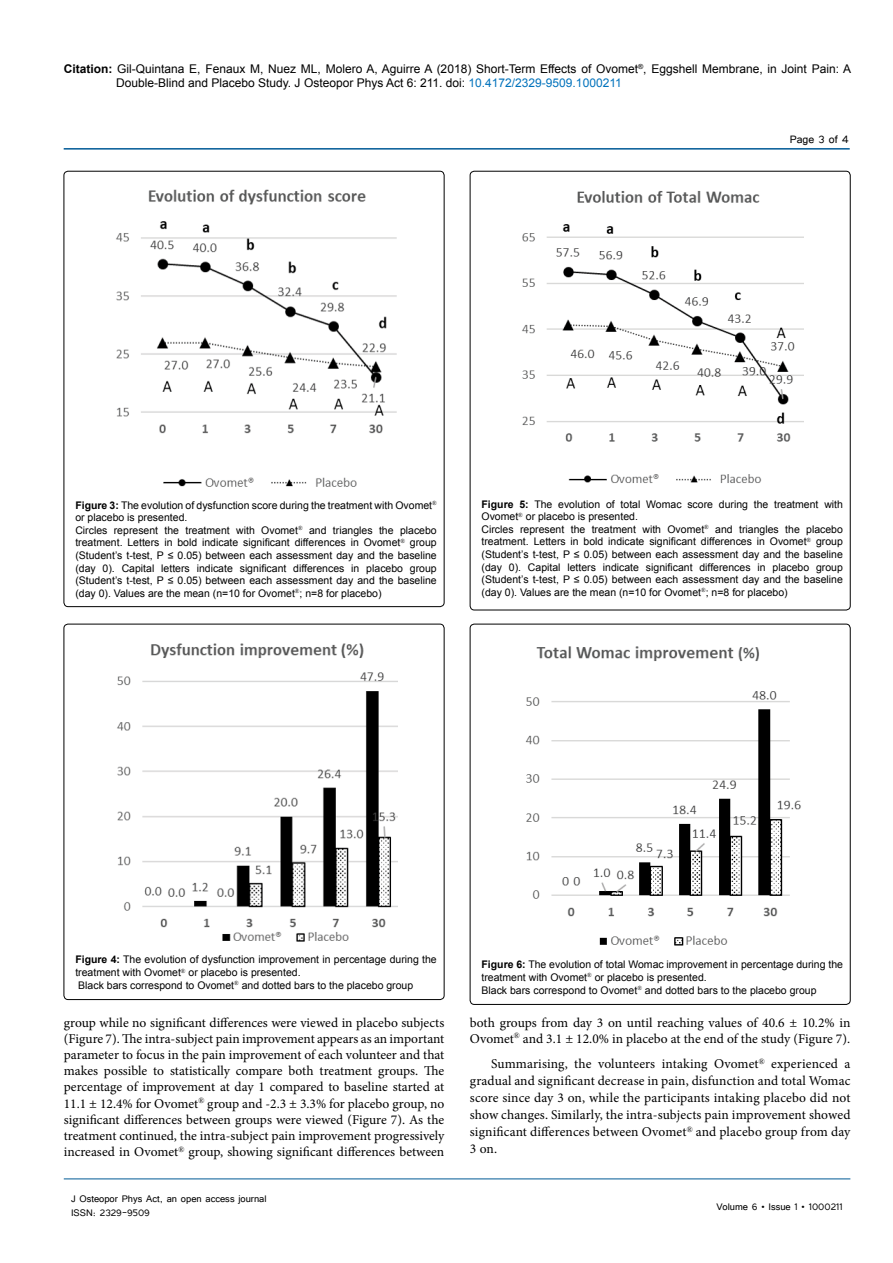
<style>
.page{position:relative;width:893px;height:1263px;background:#fff}
.page>*{position:absolute;margin:0;border:0;box-sizing:border-box;transform-origin:0 0}
.t1{font:13.5px/16.2px "Minion Pro";color:#000;text-align:justify}
.t2{font:13.5px "Tunga";color:#000}
.t3{font:12px/14.4px "Arial";color:#000}
.t4{font:12px/14.4px "Tunga";color:#000}
.t5{font:10.5px/12.6px "Arial";color:#000}
.s1{font-weight:700}
.s2{color:#0072bc}
</style>
<div class="page">
<hr style="left:64px;top:148px;width:786px;height:2px;background:#005a96">
<hr style="left:64px;top:1179px;width:786px;height:1px;background:#005a96">
<img style="left:116px;top:189px;width:281px;height:298px">
<div style="left:121px;top:187px;width:22px;height:21px;background:#fff"></div>
<div style="left:64px;top:624px;width:380px;height:376px;border:1px solid #000;border-radius:4px"></div>
<img style="left:117px;top:643px;width:280px;height:299px">
<div style="left:367px;top:639px;width:27px;height:18px;background:#fff"></div>
<img style="left:522px;top:191px;width:281px;height:292px">
<div style="left:533px;top:186px;width:24px;height:22px;background:#fff"></div>
<div style="left:470px;top:624px;width:380px;height:381px;border:1px solid #000;border-radius:4px"></div>
<img style="left:525px;top:646px;width:276px;height:300px">
<div style="left:772px;top:641px;width:27px;height:24px;background:#fff"></div>
<p class="t3" style="left:116px;top:61px;width:736px;text-indent:-52px"><span class="s1">Citation:</span> Gil-Quintana E, Fenaux M, Nuez ML, Molero A, Aguirre A (2018) Short-Term Effects of Ovomet<sup>®</sup>, Eggshell Membrane, in Joint Pain: A<br>Double-Blind and Placebo Study. J Osteopor Phys Act 6: 211. doi: <span class="s2">10.4172/2329-9509.1000211</span></p>
<p class="t2" style="left:790px;top:131px;width:61px">Page 3 of 4</p>
<p class="t5" style="left:75px;top:499px;width:363px"><span class="s1">Figure 3:</span> The evolution of dysfunction score during the treatment with Ovomet<sup>® </sup>or placebo is presented.</p>
<p class="t5" style="left:75px;top:524px;width:363px;text-align:justify">Circles represent the treatment with Ovomet<sup>®</sup> and triangles the placebo treatment. Letters in bold indicate significant differences in Ovomet<sup>®</sup> group (Student’s t-test, P ≤ 0.05) between each assessment day and the baseline (day 0). Capital letters indicate significant differences in placebo group (Student’s t-test, P ≤ 0.05) between each assessment day and the baseline (day 0). Values are the mean (n=10 for Ovomet<sup>®</sup>; n=8 for placebo)</p>
<p class="t5" style="left:482px;top:498px;width:363px"><span class="s1">Figure 5:</span> The evolution of total Womac score during the treatment with<br>Ovomet<sup>®</sup> or placebo is presented.</p>
<p class="t5" style="left:482px;top:523px;width:363px;text-align:justify">Circles represent the treatment with Ovomet<sup>®</sup> and triangles the placebo treatment. Letters in bold indicate significant differences in Ovomet<sup>®</sup> group (Student’s t-test, P ≤ 0.05) between each assessment day and the baseline (day 0). Capital letters indicate significant differences in placebo group (Student’s t-test, P ≤ 0.05) between each assessment day and the baseline (day 0). Values are the mean (n=10 for Ovomet<sup>®</sup>; n=8 for placebo)</p>
<p class="t5" style="left:75px;top:953px;width:363px"><span class="s1">Figure 4:</span> The evolution of dysfunction improvement in percentage during the treatment with Ovomet<sup>®</sup> or placebo is presented.</p>
<p class="t5" style="left:78px;top:979px;width:336px">Black bars correspond to Ovomet<sup>®</sup> and dotted bars to the placebo group</p>
<p class="t5" style="left:482px;top:958px;width:363px"><span class="s1">Figure 6:</span> The evolution of total Womac improvement in percentage during the treatment with Ovomet<sup>®</sup> or placebo is presented.</p>
<p class="t5" style="left:482px;top:984px;width:337px">Black bars correspond to Ovomet<sup>®</sup> and dotted bars to the placebo group</p>
<p class="t1" style="left:64px;top:1014px;width:382px">group while no significant differences were viewed in placebo subjects (Figure 7). The intra-subject pain improvement appears as an important parameter to focus in the pain improvement of each volunteer and that makes possible to statistically compare both treatment groups. The percentage of improvement at day 1 compared to baseline started at 11.1 ± 12.4% for Ovomet<sup>®</sup> group and -2.3 ± 3.3% for placebo group, no significant differences between groups were viewed (Figure 7). As the treatment continued, the intra-subject pain improvement progressively increased in Ovomet<sup>®</sup> group, showing significant differences between</p>
<p class="t1" style="left:470px;top:1014px;width:382px">both groups from day 3 on until reaching values of 40.6 ± 10.2% in<br>Ovomet<sup>®</sup> and 3.1 ± 12.0% in placebo at the end of the study (Figure 7).</p>
<p class="t1" style="left:470px;top:1055px;width:382px;line-height:17px;text-indent:21px">Summarising, the volunteers intaking Ovomet<sup>®</sup> experienced a gradual and significant decrease in pain, disfunction and total Womac score since day 3 on, while the participants intaking placebo did not show changes. Similarly, the intra-subjects pain improvement showed significant differences between Ovomet<sup>®</sup> and placebo group from day 3 on.</p>
<p class="t4" style="left:71px;top:1190px;width:197px">J Osteopor Phys Act, an open access journal<br>ISSN: 2329-9509</p>
<p class="t4" style="left:716px;top:1199px;width:128px">Volume 6 • Issue 1 • 1000211</p>
</div>
